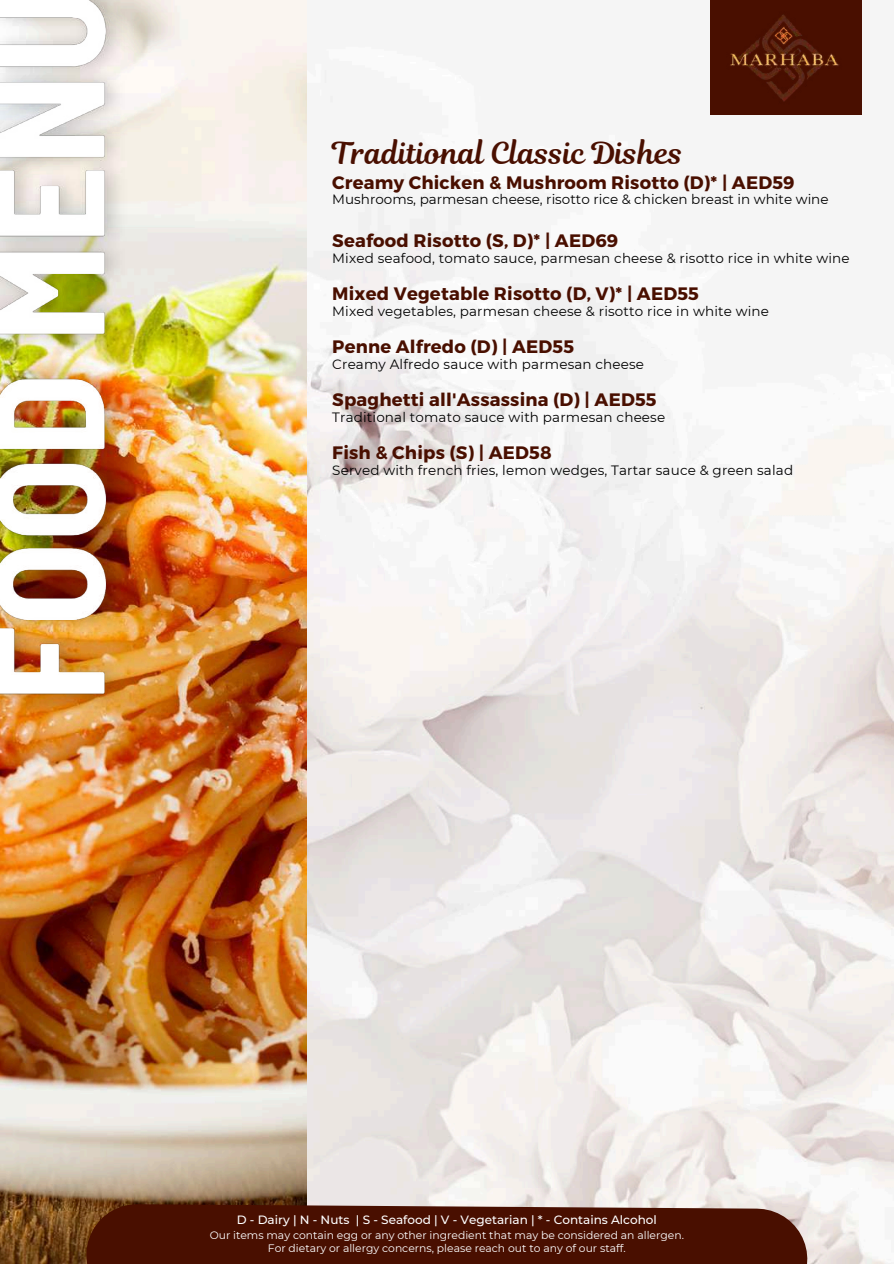
<style>
.page{position:relative;width:894px;height:1264px;background:#fff}
.page>*{position:absolute;margin:0;border:0;box-sizing:border-box;transform-origin:0 0}
.t1{font:30px "RTL Romman Regular";letter-spacing:.01em;color:#490f00}
.t2{font:700 18px "Montserrat";letter-spacing:.01em;color:#490f00}
.t3{font:13.5px "Montserrat";letter-spacing:.01em;color:#000}
.t4{font:500 12px "Montserrat";color:#fff}
.t5{font:10.8px/13.5px "Montserrat";color:#fff;text-align:center}
</style>
<div class="page">
<img style="left:306px;top:0;width:587px;height:1263px">
<img style="left:709px;top:0;width:151px;height:114px">
<img style="left:0;top:0;width:306px;height:1263px">
<svg style="left:35px;top:1152px;width:823px;height:111px;background:#98786b"></svg>
<img style="left:0;top:0;width:140px;height:720px">
<h1 class="t1" style="left:332px;top:132px;width:352px">Traditional Classic Dishes</h1>
<h2 class="t2" style="left:332px;top:171px;width:464px">Creamy Chicken &amp; Mushroom Risotto (D)* | AED59</h2>
<p class="t3" style="left:332px;top:191px;width:497px">Mushrooms, parmesan cheese, risotto rice &amp; chicken breast in white wine</p>
<h2 class="t2" style="left:332px;top:229px;width:287px">Seafood Risotto (S, D)* | AED69</h2>
<p class="t3" style="left:332px;top:250px;width:519px">Mixed seafood, tomato sauce, parmesan cheese &amp; risotto rice in white wine</p>
<h2 class="t2" style="left:332px;top:282px;width:368px">Mixed Vegetable Risotto (D, V)* | AED55</h2>
<p class="t3" style="left:332px;top:303px;width:438px">Mixed vegetables, parmesan cheese &amp; risotto rice in white wine</p>
<h2 class="t2" style="left:332px;top:335px;width:243px">Penne Alfredo (D) | AED55</h2>
<p class="t3" style="left:332px;top:356px;width:313px">Creamy Alfredo sauce with parmesan cheese</p>
<h2 class="t2" style="left:332px;top:388px;width:326px">Spaghetti all'Assassina (D) | AED55</h2>
<p class="t3" style="left:332px;top:408px;width:334px">Traditional tomato sauce with parmesan cheese</p>
<h2 class="t2" style="left:332px;top:441px;width:221px">Fish &amp; Chips (S) | AED58</h2>
<p class="t3" style="left:332px;top:461px;width:462px">Served with french fries, lemon wedges, Tartar sauce &amp; green salad</p>
<p class="t4" style="left:237px;top:1212px;width:421px">D - Dairy | N - Nuts | S - Seafood | V - Vegetarian | * - Contains Alcohol</p>
<p class="t5" style="left:210px;top:1228px;width:475px">Our items may contain egg or any other ingredient that may be considered an allergen.<br>For dietary or allergy concerns, please reach out to any of our staff.</p>
</div>
